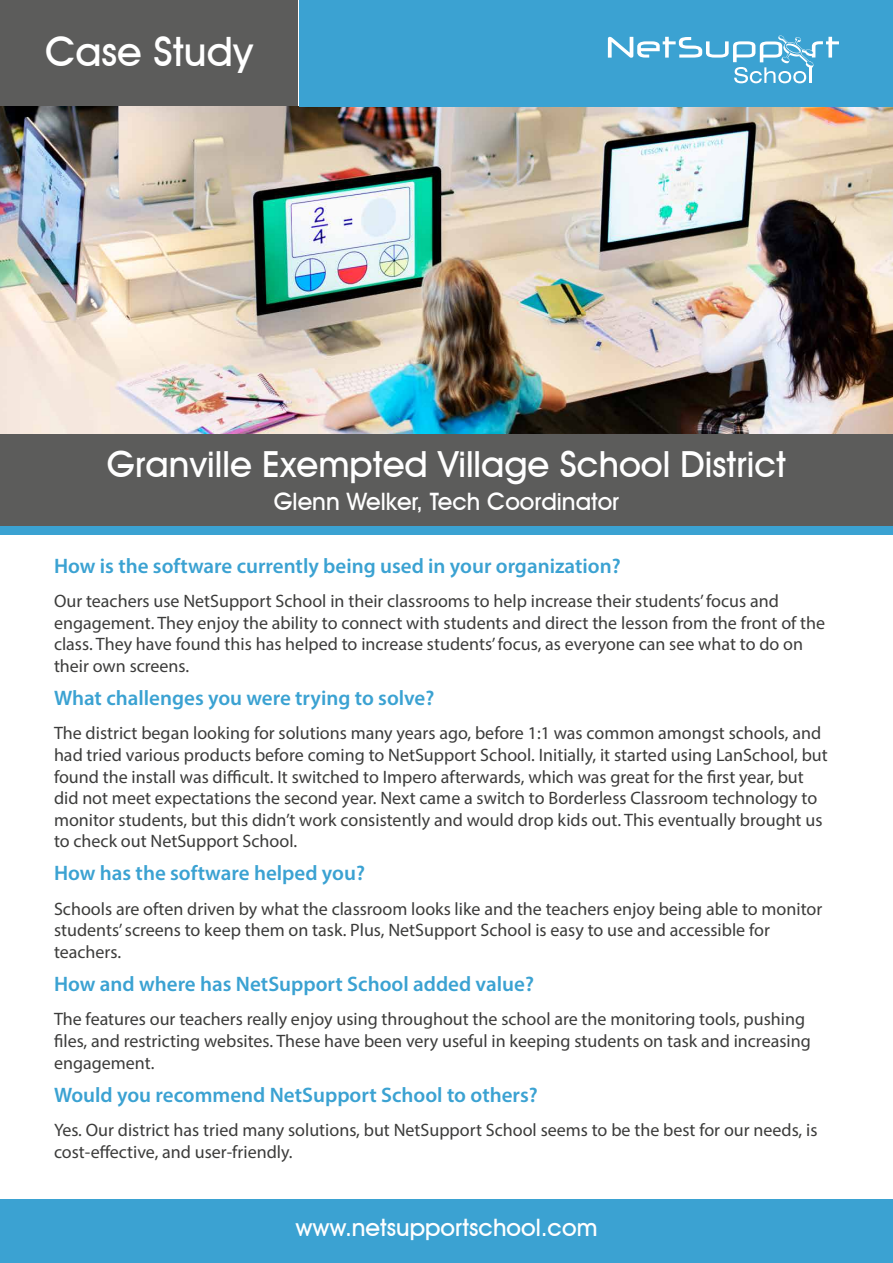
<style>
.page{position:relative;width:893px;height:1263px;background:#fff}
.page>*{position:absolute;margin:0;border:0;box-sizing:border-box;transform-origin:0 0}
.t1{font:500 40.5px "Avant Garde IT Cby BT";color:#fff}
.t2{font:500 36px "Avant Garde IT Cby BT";color:#fff}
.t3{font:500 24px "Avant Garde IT Cby BT";color:#fff}
.t4{font:600 21px "Myriad Pro";color:#3ba2d2}
.t5{font:18px/21.6px "Myriad Pro";color:#3c3c3b}
</style>
<div class="page">
<div style="left:0;top:526px;width:893px;height:8px;background:#3ba2d2"></div>
<div style="left:0;top:433px;width:893px;height:93px;background:#5c5c5b"></div>
<img style="left:0;top:106px;width:893px;height:327px">
<div style="left:0;top:0;width:298px;height:106px;background:#5c5c5b"></div>
<div style="left:299px;top:0;width:594px;height:106px;background:#3ba2d2"></div>
<div style="left:0;top:1200px;width:893px;height:63px;background:#3ba2d2"></div>
<svg style="left:608px;top:35px;width:231px;height:48px"></svg>
<h1 class="t1" style="left:45px;top:27px;width:210px">Case Study</h1>
<h2 class="t2" style="left:107px;top:443px;width:681px">Granville Exempted Village School District</h2>
<h3 class="t3" style="left:274px;top:487px;width:347px">Glenn Welker, Tech Coordinator</h3>
<p class="t4" style="left:54px;top:552px;width:568px">How is the software currently being used in your organization?</p>
<p class="t5" style="left:54px;top:590px;width:773px">Our teachers use NetSupport School in their classrooms to help increase their students’ focus and engagement. They enjoy the ability to connect with students and direct the lesson from the front of the class. They have found this has helped to increase students’ focus, as everyone can see what to do on their own screens.</p>
<p class="t4" style="left:54px;top:684px;width:382px">What challenges you were trying to solve?</p>
<p class="t5" style="left:54px;top:722px;width:775px">The district began looking for solutions many years ago, before 1:1 was common amongst schools, and had tried various products before coming to NetSupport School. Initially, it started using LanSchool, but found the install was difficult. It switched to Impero afterwards, which was great for the first year, but did not meet expectations the second year. Next came a switch to Borderless Classroom technology to monitor students, but this didn’t work consistently and would drop kids out. This eventually brought us to check out NetSupport School.</p>
<p class="t4" style="left:54px;top:860px;width:312px">How has the software helped you?</p>
<p class="t5" style="left:54px;top:898px;width:770px">Schools are often driven by what the classroom looks like and the teachers enjoy being able to monitor students’ screens to keep them on task. Plus, NetSupport School is easy to use and accessible for teachers.</p>
<p class="t4" style="left:54px;top:970px;width:481px">How and where has NetSupport School added value?</p>
<p class="t5" style="left:54px;top:1008px;width:758px">The features our teachers really enjoy using throughout the school are the monitoring tools, pushing files, and restricting websites. These have been very useful in keeping students on task and increasing engagement.</p>
<p class="t4" style="left:54px;top:1081px;width:485px">Would you recommend NetSupport School to others?</p>
<p class="t5" style="left:54px;top:1119px;width:765px">Yes. Our district has tried many solutions, but NetSupport School seems to be the best for our needs, is cost-effective, and user-friendly.</p>
<h3 class="t3" style="left:295px;top:1212px;width:304px">www.netsupportschool.com</h3>
</div>
